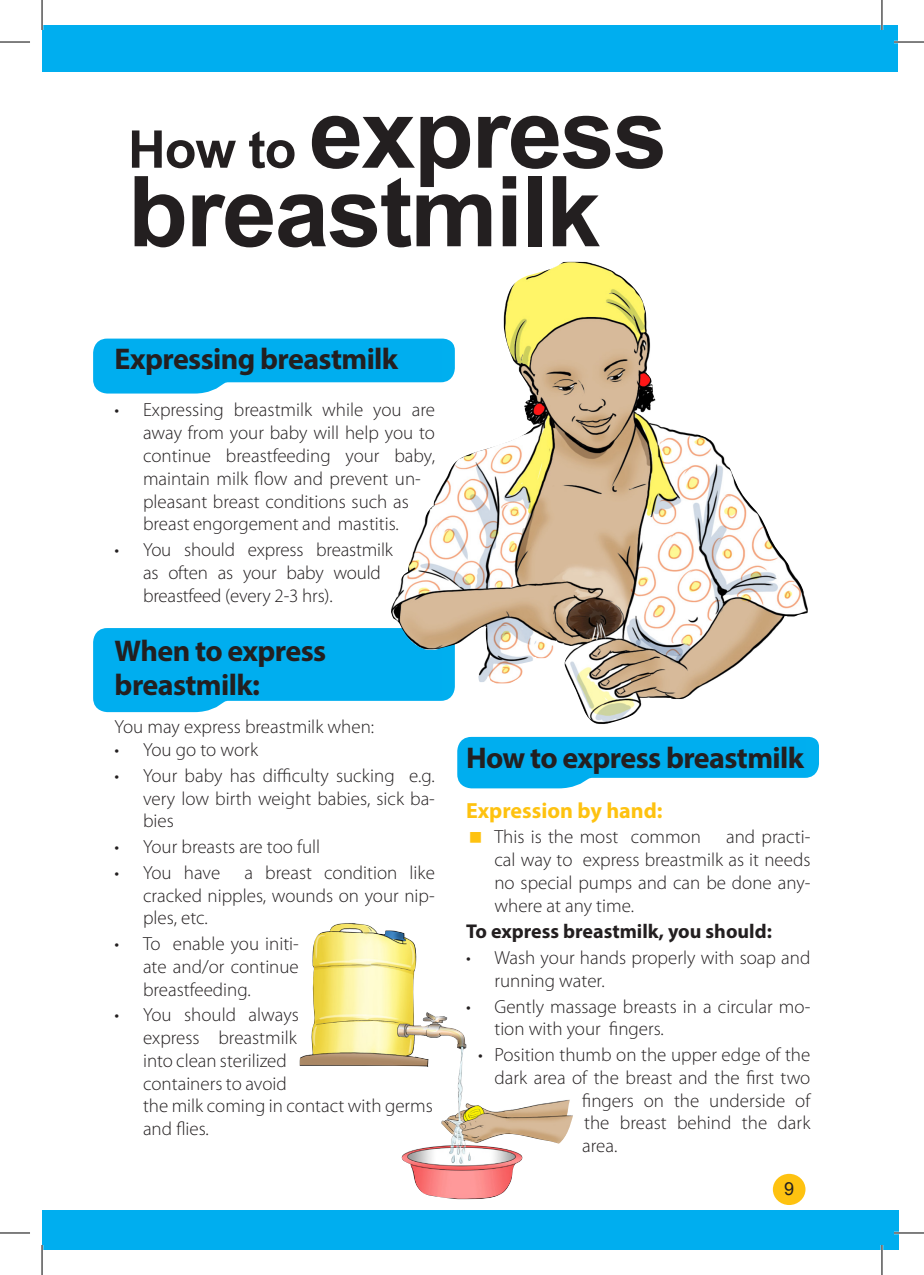
<style>
.page{position:relative;width:924px;height:1275px;background:#fff}
.page>*{position:absolute;margin:0;border:0;box-sizing:border-box;transform-origin:0 0}
.chapter_head{font:700 98px "Arial";letter-spacing:-.02em;color:#231f20}
.heads{font:700 30px/34px "Myriad Pro";letter-spacing:-.02em;color:#231f20}
.bullets{font:700 22px "Myriad Pro";color:#fec210}
.bodytext{font:700 20px "Myriad Pro";color:#231f20}
.box_bullets{font:300 19px/22.8px "Myriad Pro";color:#231f20}
.heads-2{font:300 19px "Myriad Pro";color:#231f20}
.t1{font:18px "Arial";color:#231f20}
.s1{font-size:52px}
</style>
<div class="page">
<div style="left:772px;top:1173px;width:33px;height:32px;background:#fec210;border-radius:50%"></div>
<svg style="left:93px;top:338px;width:294px;height:55px"></svg>
<svg style="left:457px;top:737px;width:361px;height:51px"></svg>
<svg style="left:93px;top:628px;width:294px;height:84px"></svg>
<img style="left:387px;top:262px;width:421px;height:462px">
<img style="left:299px;top:923px;width:274px;height:277px">
<div style="left:42px;top:25px;width:855px;height:46px;background:#00aeef"></div>
<div style="left:42px;top:1210px;width:856px;height:40px;background:#00aeef"></div>
<hr style="left:893px;top:41px;width:30px;height:2px;background:#fff">
<hr style="left:893px;top:1231px;width:30px;height:3px;background:#fff">
<hr style="left:880px;top:0;width:2px;height:30px;background:#fff">
<hr style="left:880px;top:1245px;width:2px;height:30px;background:#fff">
<hr style="left:0;top:42px;width:30px;height:1px;background:#000">
<hr style="left:893px;top:42px;width:30px;height:1px;background:#000">
<hr style="left:0;top:1232px;width:30px;height:1px;background:#000">
<hr style="left:893px;top:1232px;width:30px;height:1px;background:#000">
<hr style="left:42px;top:0;width:1px;height:30px;background:#000">
<hr style="left:42px;top:1245px;width:1px;height:30px;background:#000">
<hr style="left:881px;top:0;width:1px;height:30px;background:#000">
<hr style="left:881px;top:1245px;width:1px;height:30px;background:#000">
<p class="chapter_head" style="left:128px;top:69px;width:540px"><span class="s1">How to</span> express</p>
<p class="chapter_head" style="left:128px;top:147px;width:474px">breastmilk</p>
<p class="heads" style="left:115px;top:341px;width:285px">Expressing breastmilk</p>
<p class="box_bullets" style="left:143px;top:398px;width:293px;text-indent:-28px">• Expressing breastmilk while you are away from your baby will help you to continue breastfeeding your baby, maintain milk flow and prevent un&shy;pleasant breast conditions such as breast engorgement and mastitis.</p>
<p class="box_bullets" style="left:143px;top:538px;width:251px;text-indent:-28px">• You should express breastmilk as often as your baby would breastfeed (every 2-3 hrs).</p>
<p class="heads" style="left:115px;top:633px;width:213px">When to express breastmilk:</p>
<p class="heads-2" style="left:115px;top:715px;width:261px">You may express breastmilk when:</p>
<p class="box_bullets" style="left:115px;top:738px;width:145px">• You go to work</p>
<p class="box_bullets" style="left:143px;top:764px;width:293px;text-align:justify;text-indent:-28px">• Your baby has difficulty sucking e.g. very low birth weight babies, sick ba&shy;bies</p>
<p class="box_bullets" style="left:115px;top:835px;width:207px">• Your breasts are too full</p>
<p class="box_bullets" style="left:115px;top:860px;width:107px">• You have</p>
<p class="box_bullets" style="left:143px;top:860px;width:293px;text-align:justify;text-indent:101px">a breast condition like cracked nipples, wounds on your nip&shy;ples, etc.</p>
<p class="box_bullets" style="left:143px;top:932px;width:157px;text-align:justify;text-indent:-28px">• To enable you initi&shy;ate and/or continue breastfeeding.</p>
<p class="box_bullets" style="left:143px;top:1003px;width:291px;text-indent:-28px">• You should always<br>express breastmilk<br>into clean sterilized<br>containers to avoid<br>the milk coming in contact with germs and flies.</p>
<p class="heads" style="left:466px;top:740px;width:339px">How to express breastmilk</p>
<p class="bullets" style="left:466px;top:795px;width:198px">Expression by hand:</p>
<p class="box_bullets" style="left:494px;top:825px;width:208px">This is the most common</p>
<p class="box_bullets" style="left:494px;top:825px;width:317px;text-align:justify;text-indent:231px">and practi&shy;cal way to express breastmilk as it needs no special pumps and can be done any&shy;where at any time.</p>
<p class="bodytext" style="left:466px;top:918px;width:307px">To express breastmilk, you should:</p>
<p class="box_bullets" style="left:494px;top:946px;width:317px;text-indent:-28px">• Wash your hands properly with soap and running water.</p>
<p class="box_bullets" style="left:494px;top:994px;width:317px;text-indent:-28px">• Gently massage breasts in a circular mo&shy;tion with your fingers.</p>
<p class="box_bullets" style="left:478px;top:1043px;width:333px">• Position thumb on the upper edge of the</p>
<p class="box_bullets" style="left:494px;top:1066px;width:317px">dark area of the breast and the first two</p>
<p class="box_bullets" style="left:582px;top:1088px;width:229px">fingers on the underside of</p>
<p class="box_bullets" style="left:584px;top:1111px;width:228px">the breast behind the dark</p>
<p class="box_bullets" style="left:582px;top:1134px;width:37px">area.</p>
<p class="t1" style="left:783px;top:1176px;width:12px">9</p>
</div>
